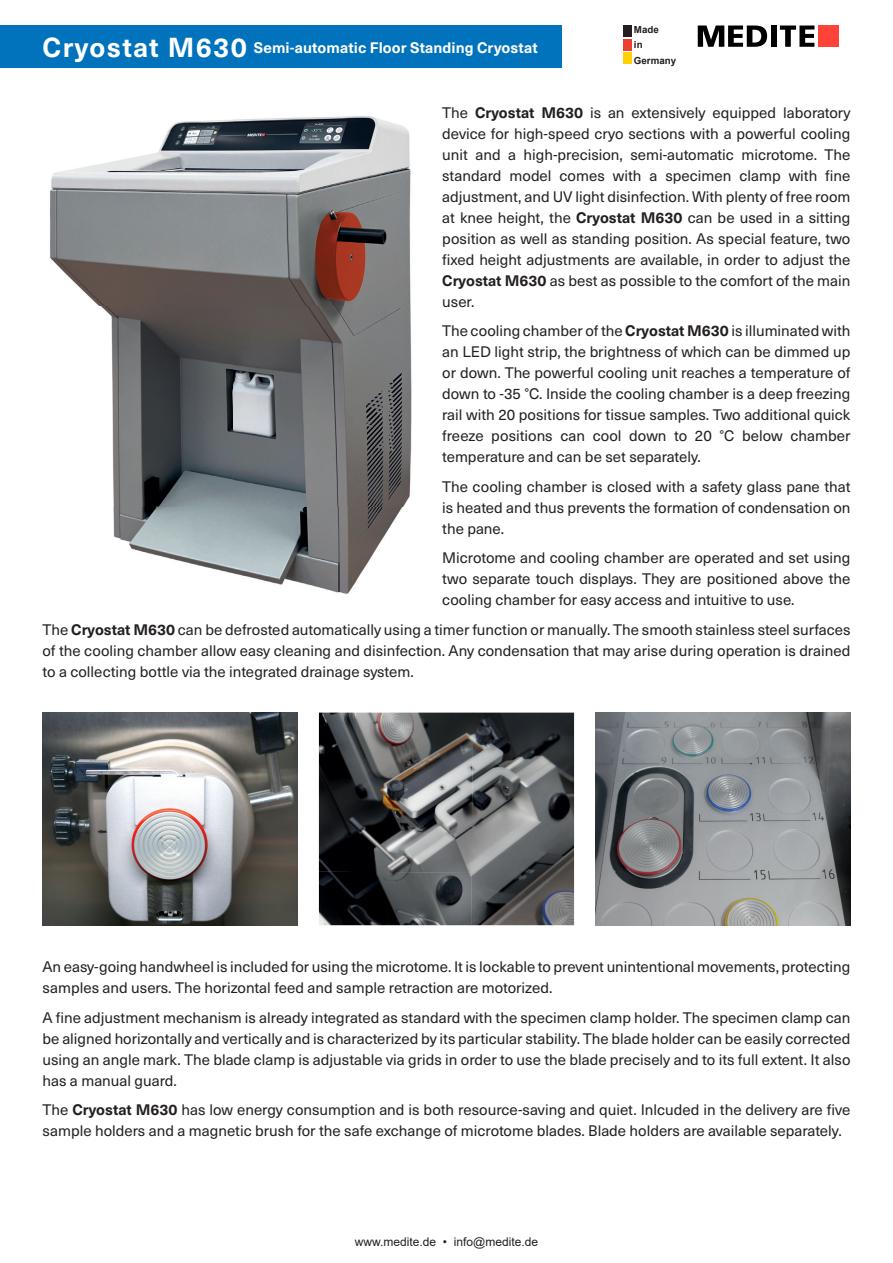
<style>
.page{position:relative;width:893px;height:1263px;background:#fff}
.page>*{position:absolute;margin:0;border:0;box-sizing:border-box;transform-origin:0 0}
.t1{font:15px/21px "Neue Haas Unica W1 G";color:#231f20;text-align:justify}
.t2{font:700 15px "Neue Haas Unica W1 G";letter-spacing:.005em;color:#fff}
.t3{font:12px "Arial";color:#231f20}
.t4{font:700 9.75px/15.6px "Arial";color:#231f20}
.s1{font-size:27px}
.s2{font-weight:700}
</style>
<div class="page">
<svg style="left:698px;top:26px;width:69px;height:21px"></svg>
<div style="left:771px;top:26px;width:5px;height:21px;background:#000001"></div>
<div style="left:818px;top:26px;width:21px;height:21px;background:#ff4338"></div>
<svg style="left:780px;top:26px;width:34px;height:21px"></svg>
<div style="left:623px;top:26px;width:8px;height:11px;background:#231f20"></div>
<div style="left:623px;top:39px;width:8px;height:11px;background:#ee3e34"></div>
<div style="left:623px;top:52px;width:8px;height:12px;background:#fed105"></div>
<div style="left:0;top:26px;width:561px;height:42px;background:#0073bc"></div>
<img style="left:50px;top:116px;width:362px;height:478px">
<img style="left:319px;top:713px;width:152px;height:158px">
<img style="left:471px;top:713px;width:103px;height:212px">
<img style="left:319px;top:871px;width:153px;height:54px">
<img style="left:595px;top:713px;width:255px;height:212px">
<img style="left:43px;top:713px;width:255px;height:212px">
<p class="t2" style="left:43px;top:36px;width:497px"><span class="s1">Cryostat M630</span> Semi-automatic Floor Standing Cryostat</p>
<p class="t4" style="left:634px;top:21px;width:44px">Made<br>in<br>Germany</p>
<p class="t1" style="left:442px;top:101px;width:410px">The <span class="s2">Cryostat M630</span> is an extensively equipped laboratory device for high-speed cryo sections with a powerful cooling unit and a high-precision, semi-automatic microtome. The standard model comes with a specimen clamp with fine adjustment, and UV light disinfection. With plenty of free room at knee height, the <span class="s2">Cryostat M630</span> can be used in a sitting position as well as standing position. As special feature, two fixed height adjustments are available, in order to adjust the <span class="s2">Cryostat M630</span> as best as possible to the comfort of the main user.</p>
<p class="t1" style="left:442px;top:320px;width:410px">The cooling chamber of the <span class="s2">Cryostat M630</span> is illuminated with an LED light strip, the brightness of which can be dimmed up or down. The powerful cooling unit reaches a temperature of down to -35 °C. Inside the cooling chamber is a deep freezing rail with 20 positions for tissue samples. Two additional quick freeze positions can cool down to 20 °C below chamber temperature and can be set separately.</p>
<p class="t1" style="left:442px;top:475px;width:410px">The cooling chamber is closed with a safety glass pane that is heated and thus prevents the formation of condensation on the pane.</p>
<p class="t1" style="left:442px;top:547px;width:410px">Microtome and cooling chamber are operated and set using two separate touch displays. They are positioned above the cooling chamber for easy access and intuitive to use.</p>
<p class="t1" style="left:43px;top:618px;width:809px">The <span class="s2">Cryostat M630</span> can be defrosted automatically using a timer function or manually. The smooth stainless steel surfaces of the cooling chamber allow easy cleaning and disinfection. Any condensation that may arise during operation is drained to a collecting bottle via the integrated drainage system.</p>
<p class="t1" style="left:43px;top:956px;width:809px">An easy-going handwheel is included for using the microtome. It is lockable to prevent unintentional movements, protecting samples and users. The horizontal feed and sample retraction are motorized.</p>
<p class="t1" style="left:43px;top:1006px;width:809px">A fine adjustment mechanism is already integrated as standard with the specimen clamp holder. The specimen clamp can be aligned horizontally and vertically and is characterized by its particular stability. The blade holder can be easily corrected using an angle mark. The blade clamp is adjustable via grids in order to use the blade precisely and to its full extent. It also has a manual guard.</p>
<p class="t1" style="left:43px;top:1099px;width:809px">The <span class="s2">Cryostat M630</span> has low energy consumption and is both resource-saving and quiet. Inlcuded in the delivery are five sample holders and a magnetic brush for the safe exchange of microtome blades. Blade holders are available separately.</p>
<p class="t3" style="left:355px;top:1233px;width:185px">www.medite.de • info@medite.de</p>
</div>
